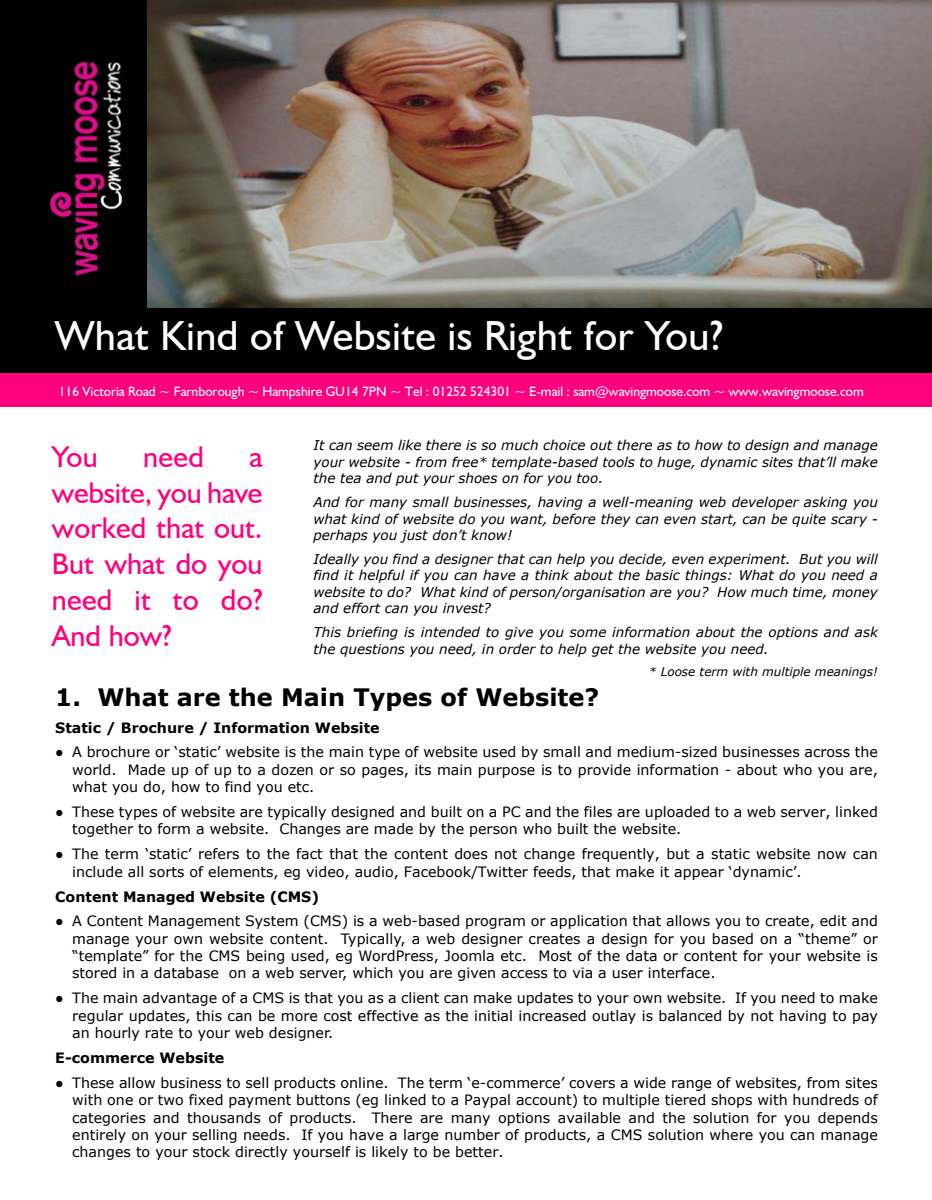
<style>
.page{position:relative;width:932px;height:1200px;background:#fff}
.page>*{position:absolute;margin:0;border:0;box-sizing:border-box;transform-origin:0 0}
.t1{font:42px "Humanist 521 BT";letter-spacing:.01em;color:#fff}
.t2{font:30px/35.7px "Humanist 521 BT";color:#ff007f;text-align:justify}
.t3{font:700 24px "Verdana";color:#000}
.t4{font:14.25px/17.4px "Verdana";color:#000;text-align:justify}
.t5{font:700 14.25px "Verdana";color:#000}
.t6{font:italic 13.5px/16.4px "Verdana";color:#000;text-align:justify}
.t7{font:13.5px "Humanist 521 BT";color:#fff}
.t8{font:italic 12px "Verdana";color:#000}
.s1{font-family:"Times New Roman"}
</style>
<div class="page">
<div style="left:0;top:0;width:931px;height:395px;background:#000"></div>
<img style="left:148px;top:0;width:783px;height:308px">
<div style="left:0;top:373px;width:931px;height:33px;background:#ff007f"></div>
<img style="left:49px;top:61px;width:73px;height:215px">
<h1 class="t1" style="left:55px;top:318px;width:669px">What Kind of Website is Right for You?</h1>
<p class="t7" style="left:59px;top:386px;width:806px">116 Victoria Road ~ Farnborough ~ Hampshire GU14 7PN ~ Tel : 01252 524301 ~ E-mail : sam@wavingmoose.com ~ www.wavingmoose.com</p>
<h2 class="t2" style="left:52px;top:441px;width:47px">You</h2>
<h2 class="t2" style="left:143px;top:441px;width:62px">need</h2>
<h2 class="t2" style="left:52px;top:441px;width:212px;text-indent:197px">a website, you have worked that out.<br>But what do you need it to do?<br>And how?</h2>
<p class="t6" style="left:313px;top:438px;width:566px">It can seem like there is so much choice out there as to how to design and manage your website - from free* template-based tools to huge, dynamic sites that’ll make the tea and put your shoes on for you too.</p>
<p class="t6" style="left:313px;top:495px;width:566px">And for many small businesses, having a well-meaning web developer asking you what kind of website do you want, before they can even start, can be quite scary - perhaps you just don’t know!</p>
<p class="t6" style="left:313px;top:552px;width:566px">Ideally you find a designer that can help you decide, even experiment. But you will find it helpful if you can have a think about the basic things: What do you need a website to do? What kind of person/organisation are you? How much time, money and effort can you invest?</p>
<p class="t6" style="left:313px;top:625px;width:566px">This briefing is intended to give you some information about the options and ask the questions you need, in order to help get the website you need.</p>
<p class="t8" style="left:648px;top:666px;width:230px">* Loose term with multiple meanings!</p>
<h3 class="t3" style="left:55px;top:687px;width:545px">1. What are the Main Types of Website?</h3>
<p class="t5" style="left:55px;top:721px;width:326px">Static / Brochure / Information Website</p>
<p class="t4" style="left:72px;top:744px;width:807px;text-indent:-17px"><span class="s1">●</span> A brochure or ‘static’ website is the main type of website used by small and medium-sized businesses across the world. Made up of up to a dozen or so pages, its main purpose is to provide information - about who you are, what you do, how to find you etc.</p>
<p class="t4" style="left:72px;top:804px;width:806px;text-indent:-17px"><span class="s1">●</span> These types of website are typically designed and built on a PC and the files are uploaded to a web server, linked together to form a website. Changes are made by the person who built the website.</p>
<p class="t4" style="left:72px;top:846px;width:807px;text-indent:-17px"><span class="s1">●</span> The term ‘static’ refers to the fact that the content does not change frequently, but a static website now can include all sorts of elements, eg video, audio, Facebook/Twitter feeds, that make it appear ‘dynamic’.</p>
<p class="t5" style="left:55px;top:890px;width:265px">Content Managed Website (CMS)</p>
<p class="t4" style="left:72px;top:913px;width:807px;text-indent:-17px"><span class="s1">●</span> A Content Management System (CMS) is a web-based program or application that allows you to create, edit and manage your own website content. Typically, a web designer creates a design for you based on a “theme” or “template” for the CMS being used, eg WordPress, Joomla etc. Most of the data or content for your website is stored in a database on a web server, which you are given access to via a user interface.</p>
<p class="t4" style="left:72px;top:990px;width:807px;text-indent:-17px"><span class="s1">●</span> The main advantage of a CMS is that you as a client can make updates to your own website. If you need to make regular updates, this can be more cost effective as the initial increased outlay is balanced by not having to pay an hourly rate to your web designer.</p>
<p class="t5" style="left:55px;top:1051px;width:170px">E-commerce Website</p>
<p class="t4" style="left:72px;top:1074px;width:807px;text-indent:-17px"><span class="s1">●</span> These allow business to sell products online. The term ‘e-commerce’ covers a wide range of websites, from sites with one or two fixed payment buttons (eg linked to a Paypal account) to multiple tiered shops with hundreds of categories and thousands of products. There are many options available and the solution for you depends entirely on your selling needs. If you have a large number of products, a CMS solution where you can manage changes to your stock directly yourself is likely to be better.</p>
</div>
